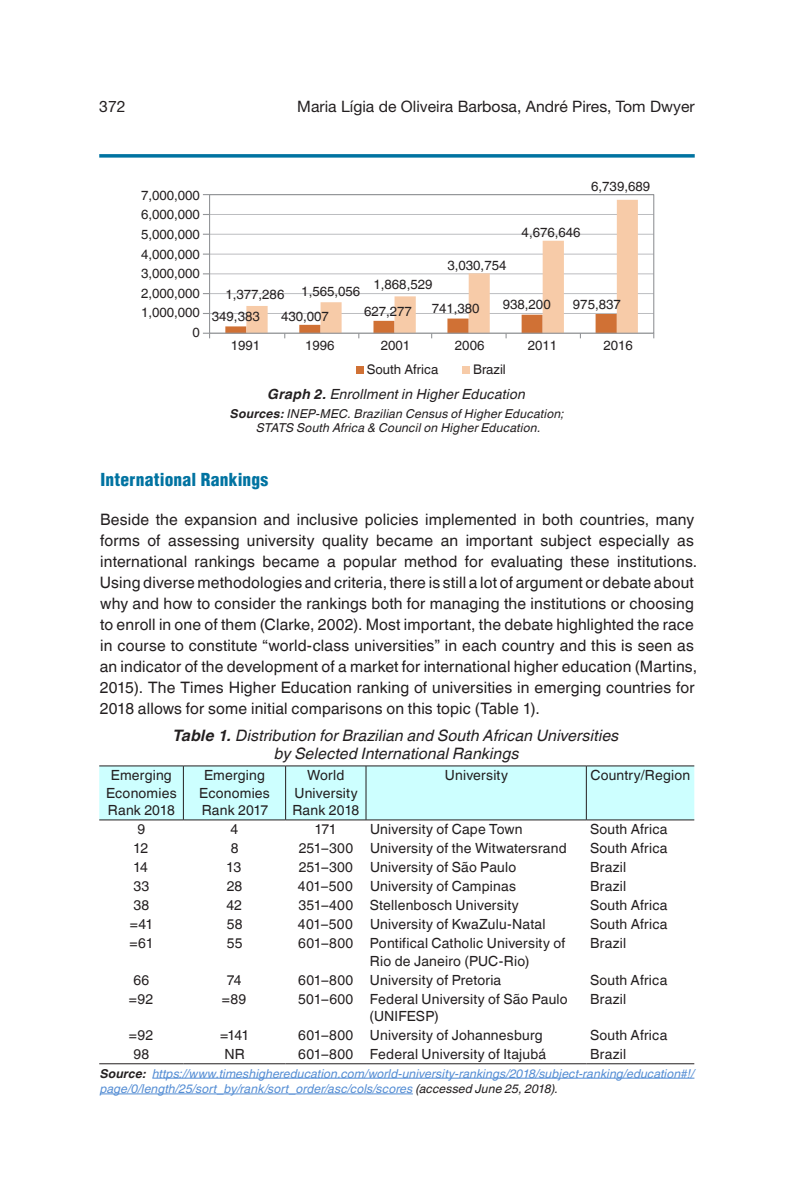
<style>
.page{position:relative;width:794px;height:1191px;background:#fff}
.page>*{position:absolute;margin:0;border:0;box-sizing:border-box;transform-origin:0 0}
.t1{font:900 condensed 17.5px "Helvetica";letter-spacing:.01em;color:#0073a1}
.t2{font:15.75px/21px "Helvetica World";letter-spacing:.01em;color:#231f20}
.t3{font:italic 15.75px/17.5px "Helvetica World";letter-spacing:.01em;color:#231f20;text-align:center}
.t4{font:15.75px "Helvetica Neue";color:#231f20}
.t5{font:14px/17.5px "Helvetica World";letter-spacing:.015em;color:#231f20;text-align:center}
.t6{font:italic 14px "Helvetica World";letter-spacing:.015em;color:#231f20}
.t7{font:13.3px/19.6px "Helvetica World";color:#231f20;text-align:right}
.t8{font:italic 12.25px/15.8px "Helvetica World";letter-spacing:.01em;color:#548dd4}
.t9{font:italic 12.25px/14px "Helvetica World";letter-spacing:.02em;color:#231f20;text-align:center}
.s1{font-weight:700}
.s2{font-weight:700;color:#231f20}
.s3{color:#231f20}
</style>
<div class="page">
<svg style="left:99px;top:154px;width:595px;height:4px;background:#1f84ac"></svg>
<hr style="left:152px;top:1077px;width:542px;height:1px;background:#548dd4">
<hr style="left:100px;top:1093px;width:313px;height:1px;background:#548dd4">
<hr style="left:209px;top:214px;width:445px;height:1px;background:#bcbdc0">
<hr style="left:209px;top:234px;width:445px;height:1px;background:#bcbdc0">
<hr style="left:209px;top:254px;width:445px;height:1px;background:#bcbdc0">
<hr style="left:209px;top:273px;width:445px;height:1px;background:#bcbdc0">
<hr style="left:209px;top:293px;width:445px;height:1px;background:#bcbdc0">
<hr style="left:209px;top:313px;width:445px;height:1px;background:#bcbdc0">
<svg style="left:246px;top:200px;width:392px;height:132px"></svg>
<div style="left:356px;top:366px;width:8px;height:7px;background:#d07135"></div>
<div style="left:463px;top:366px;width:7px;height:7px;background:#f7cba8"></div>
<div style="left:209px;top:194px;width:445px;height:140px;border:1px solid #939598"></div>
<svg style="left:203px;top:253px;width:6px;height:2px"></svg>
<svg style="left:225px;top:314px;width:392px;height:24px"></svg>
<div style="left:99px;top:766px;width:595px;height:53px;background:#cdffff"></div>
<hr style="left:99px;top:765px;width:84px;height:1px;background:#231f20">
<hr style="left:183px;top:765px;width:103px;height:1px;background:#231f20">
<hr style="left:183px;top:766px;width:1px;height:53px;background:#231f20">
<hr style="left:286px;top:765px;width:80px;height:1px;background:#231f20">
<hr style="left:285px;top:766px;width:1px;height:53px;background:#231f20">
<hr style="left:366px;top:765px;width:220px;height:1px;background:#231f20">
<hr style="left:366px;top:766px;width:1px;height:53px;background:#231f20">
<hr style="left:586px;top:765px;width:108px;height:1px;background:#231f20">
<hr style="left:586px;top:766px;width:1px;height:53px;background:#231f20">
<hr style="left:99px;top:819px;width:84px;height:1px;background:#231f20">
<hr style="left:183px;top:819px;width:103px;height:1px;background:#231f20">
<hr style="left:286px;top:819px;width:80px;height:1px;background:#231f20">
<hr style="left:366px;top:819px;width:220px;height:1px;background:#231f20">
<hr style="left:586px;top:819px;width:108px;height:1px;background:#231f20">
<hr style="left:99px;top:1063px;width:84px;height:1px;background:#231f20">
<hr style="left:183px;top:1063px;width:103px;height:1px;background:#231f20">
<hr style="left:286px;top:1063px;width:80px;height:1px;background:#231f20">
<hr style="left:366px;top:1063px;width:220px;height:1px;background:#231f20">
<hr style="left:586px;top:1063px;width:108px;height:1px;background:#231f20">
<p class="t4" style="left:99px;top:97px;width:28px">372</p>
<p class="t4" style="left:297px;top:97px;width:399px">Maria Lígia de Oliveira Barbosa, André Pires, Tom Dwyer</p>
<p class="t7" style="left:141px;top:185px;width:61px">7,000,000<br>6,000,000<br>5,000,000<br>4,000,000<br>3,000,000<br>2,000,000<br>1,000,000<br>0</p>
<p class="t7" style="left:447px;top:255px;width:60px">3,030,754</p>
<p class="t7" style="left:591px;top:177px;width:60px">6,739,689</p>
<p class="t7" style="left:521px;top:222px;width:60px">4,676,646</p>
<p class="t7" style="left:373px;top:275px;width:60px">1,868,529</p>
<p class="t7" style="left:225px;top:284px;width:60px">1,377,286</p>
<p class="t7" style="left:301px;top:282px;width:60px">1,565,056</p>
<p class="t7" style="left:212px;top:306px;width:49px">349,383</p>
<p class="t7" style="left:281px;top:306px;width:49px">430,007</p>
<p class="t7" style="left:364px;top:302px;width:49px">627,277</p>
<p class="t7" style="left:432px;top:299px;width:49px">741,380</p>
<p class="t7" style="left:503px;top:295px;width:49px">938,200</p>
<p class="t7" style="left:573px;top:295px;width:49px">975,837</p>
<p class="t7" style="left:231px;top:336px;width:31px">1991</p>
<p class="t7" style="left:305px;top:336px;width:31px">1996</p>
<p class="t7" style="left:381px;top:336px;width:31px">2001</p>
<p class="t7" style="left:455px;top:336px;width:31px">2006</p>
<p class="t7" style="left:527px;top:336px;width:31px">2011</p>
<p class="t7" style="left:603px;top:336px;width:31px">2016</p>
<p class="t7" style="left:367px;top:359px;width:73px">South Africa</p>
<p class="t7" style="left:473px;top:359px;width:34px">Brazil</p>
<p class="t6" style="left:268px;top:385px;width:259px"><span class="s1">Graph 2.</span> Enrollment in Higher Education</p>
<p class="t9" style="left:230px;top:406px;width:335px"><span class="s1">Sources:</span> INEP-MEC. Brazilian Census of Higher Education;<br>STATS South Africa &amp; Council on Higher Education.</p>
<p class="t1" style="left:100px;top:468px;width:169px">International Rankings</p>
<p class="t2" style="left:100px;top:509px;width:599px">Beside the expansion and inclusive policies implemented in both countries, many forms of assessing university quality became an important subject especially as international rankings became a popular method for evaluating these institutions.<br>Using diverse methodologies and criteria, there is still a lot of argument or debate about why and how to consider the rankings both for managing the institutions or choosing to enroll in one of them (Clarke, 2002). Most important, the debate highlighted the race in course to constitute “world-class universities” in each country and this is seen as an indicator of the development of a market for international higher education (Martins, 2015). The Times Higher Education ranking of universities in emerging countries for 2018 allows for some initial comparisons on this topic (Table 1).</p>
<p class="t3" style="left:173px;top:727px;width:447px"><span class="s1">Table 1.</span> Distribution for Brazilian and South African Universities by Selected International Rankings</p>
<p class="t5" style="left:106px;top:767px;width:72px">Emerging<br>Economies<br>Rank 2018</p>
<p class="t5" style="left:199px;top:767px;width:72px">Emerging<br>Economies<br>Rank 2017</p>
<p class="t5" style="left:292px;top:767px;width:68px">World<br>University<br>Rank 2018</p>
<p class="t5" style="left:445px;top:767px;width:65px">University</p>
<p class="t5" style="left:590px;top:767px;width:101px">Country/Region</p>
<p class="t5" style="left:138px;top:821px;width:9px">9</p>
<p class="t5" style="left:230px;top:821px;width:9px">4</p>
<p class="t5" style="left:314px;top:821px;width:24px">171</p>
<p class="t5" style="left:370px;top:821px;width:154px">University of Cape Town</p>
<p class="t5" style="left:590px;top:821px;width:79px">South Africa</p>
<p class="t5" style="left:133px;top:840px;width:16px">12</p>
<p class="t5" style="left:231px;top:840px;width:9px">8</p>
<p class="t5" style="left:299px;top:840px;width:269px">251–300 University of the Witwatersrand</p>
<p class="t5" style="left:590px;top:840px;width:79px">South Africa</p>
<p class="t5" style="left:133px;top:859px;width:16px">14</p>
<p class="t5" style="left:226px;top:859px;width:16px">13</p>
<p class="t5" style="left:299px;top:859px;width:219px">251–300 University of São Paulo</p>
<p class="t5" style="left:590px;top:859px;width:37px">Brazil</p>
<p class="t5" style="left:133px;top:878px;width:17px">33</p>
<p class="t5" style="left:227px;top:878px;width:17px">28</p>
<p class="t5" style="left:298px;top:878px;width:220px">401–500 University of Campinas</p>
<p class="t5" style="left:590px;top:878px;width:37px">Brazil</p>
<p class="t5" style="left:133px;top:896px;width:17px">38</p>
<p class="t5" style="left:226px;top:896px;width:17px">42</p>
<p class="t5" style="left:298px;top:896px;width:222px">351–400 Stellenbosch University</p>
<p class="t5" style="left:590px;top:896px;width:79px">South Africa</p>
<p class="t5" style="left:130px;top:915px;width:25px">=41</p>
<p class="t5" style="left:227px;top:915px;width:17px">58</p>
<p class="t5" style="left:298px;top:915px;width:249px">401–500 University of KwaZulu-Natal</p>
<p class="t5" style="left:590px;top:915px;width:79px">South Africa</p>
<p class="t5" style="left:129px;top:934px;width:26px">=61</p>
<p class="t5" style="left:227px;top:934px;width:17px">55</p>
<p class="t5" style="left:370px;top:934px;width:197px;text-align:left;text-indent:-72px">601–800 Pontifical Catholic University of<br>Rio de Janeiro (PUC-Rio)</p>
<p class="t5" style="left:590px;top:934px;width:37px">Brazil</p>
<p class="t5" style="left:133px;top:971px;width:17px">66</p>
<p class="t5" style="left:227px;top:971px;width:16px">74</p>
<p class="t5" style="left:298px;top:971px;width:204px">601–800 University of Pretoria</p>
<p class="t5" style="left:590px;top:971px;width:79px">South Africa</p>
<p class="t5" style="left:129px;top:990px;width:26px">=92</p>
<p class="t5" style="left:222px;top:990px;width:26px">=89</p>
<p class="t5" style="left:369px;top:990px;width:200px;text-align:left;text-indent:-71px">501–600 Federal University of São Paulo (UNIFESP)</p>
<p class="t5" style="left:590px;top:990px;width:37px">Brazil</p>
<p class="t5" style="left:129px;top:1026px;width:26px">=92</p>
<p class="t5" style="left:220px;top:1026px;width:31px">=141</p>
<p class="t5" style="left:298px;top:1026px;width:246px">601–800 University of Johannesburg</p>
<p class="t5" style="left:590px;top:1026px;width:79px">South Africa</p>
<p class="t5" style="left:133px;top:1045px;width:17px">98</p>
<p class="t5" style="left:224px;top:1045px;width:22px">NR</p>
<p class="t5" style="left:298px;top:1045px;width:249px">601–800 Federal University of Itajubá</p>
<p class="t5" style="left:590px;top:1045px;width:37px">Brazil</p>
<p class="t8" style="left:100px;top:1065px;width:596px"><span class="s2">Source:</span> https://www.timeshighereducation.com/world-university-rankings/2018/subject-ranking/education#!/ page/0/length/25/sort_by/rank/sort_order/asc/cols/scores <span class="s3">(accessed June 25, 2018).</span></p>
</div>
